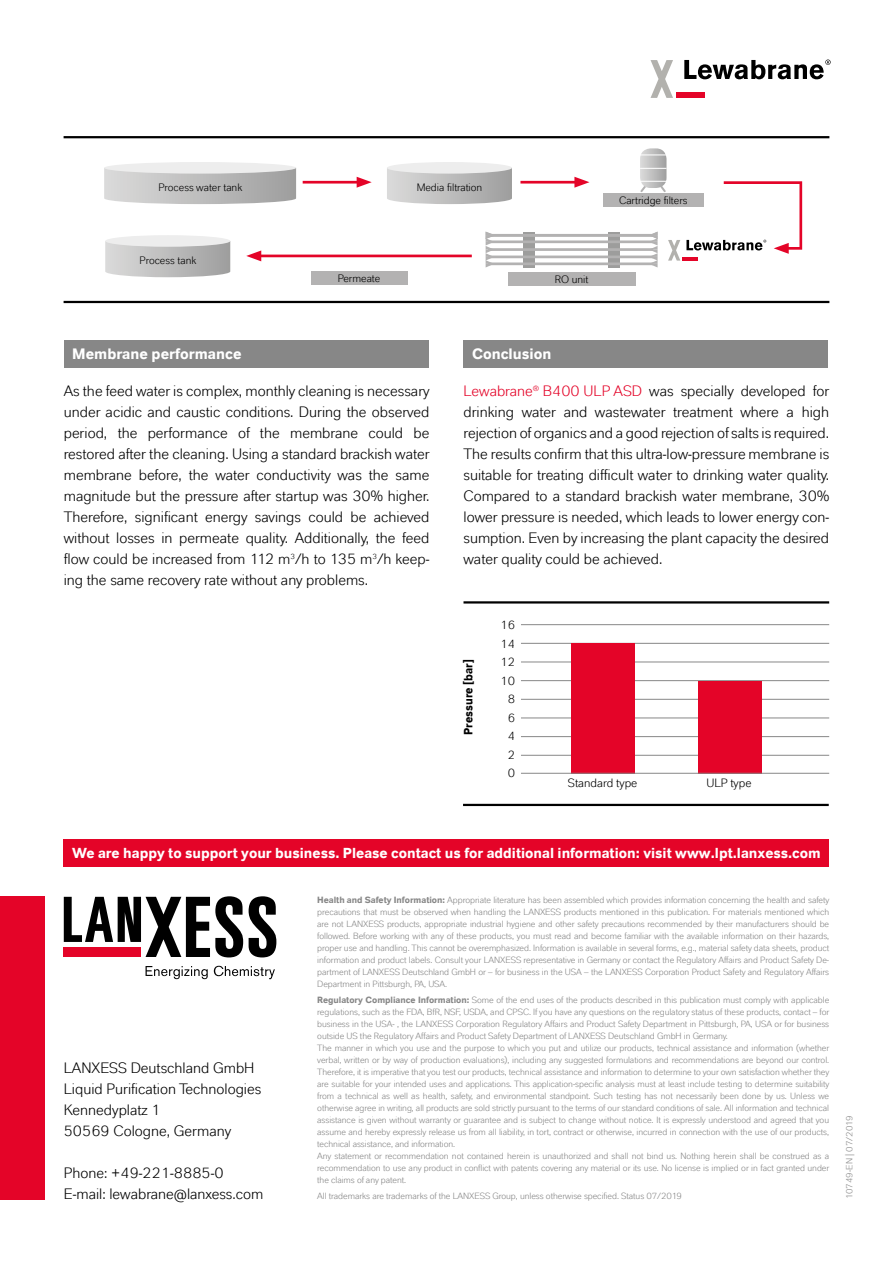
<style>
.page{position:relative;width:893px;height:1263px;background:#fff}
.page>*{position:absolute;margin:0;border:0;box-sizing:border-box;transform-origin:0 0}
.Copy{font:15px/21px "Lanxess";color:#000;text-align:justify}
.Copy_hf{font:700 15px "Lanxess";color:#fff}
.Copy_hf-2{font:700 14.4px "Lanxess";color:#fff}
.Tabelle{font:12px "Lanxess";color:#000}
.Tabelle-2{font:700 12px "Lanxess";color:#000;scale:.94 1}
.t1{font:10.8px "Lanxess";color:#000}
.Bildunterschrift_60{font:9px/12px "Lanxess";letter-spacing:-.005em;color:#878787;text-align:justify}
.s1{color:#e40428}
.s2{font-weight:700}
</style>
<div class="page">
<div style="left:0;top:896px;width:45px;height:303px;background:#e40428"></div>
<svg style="left:146px;top:966px;width:62px;height:13px"></svg>
<svg style="left:249px;top:896px;width:27px;height:61px"></svg>
<svg style="left:64px;top:896px;width:179px;height:61px"></svg>
<svg style="left:214px;top:966px;width:61px;height:13px"></svg>
<div style="left:64px;top:839px;width:765px;height:28px;background:#e40428"></div>
<div style="left:463px;top:340px;width:365px;height:28px;background:#878787"></div>
<div style="left:64px;top:340px;width:365px;height:28px;background:#878787"></div>
<hr style="left:463px;top:601px;width:366px;height:2px;background:#000">
<hr style="left:463px;top:804px;width:366px;height:2px;background:#000">
<hr style="left:521px;top:624px;width:308px;height:1px;background:#878787">
<hr style="left:521px;top:643px;width:308px;height:1px;background:#878787">
<hr style="left:521px;top:662px;width:308px;height:1px;background:#878787">
<hr style="left:521px;top:680px;width:308px;height:1px;background:#878787">
<hr style="left:521px;top:699px;width:308px;height:1px;background:#878787">
<hr style="left:521px;top:718px;width:308px;height:1px;background:#878787">
<hr style="left:521px;top:736px;width:308px;height:1px;background:#878787">
<hr style="left:521px;top:755px;width:308px;height:1px;background:#878787">
<div style="left:571px;top:643px;width:64px;height:130px;background:#e40428"></div>
<div style="left:698px;top:681px;width:63px;height:92px;background:#e40428"></div>
<div style="left:676px;top:92px;width:28px;height:6px;background:#e40428"></div>
<svg style="left:650px;top:60px;width:23px;height:38px"></svg>
<svg style="left:684px;top:60px;width:147px;height:19px"></svg>
<div style="left:523px;top:232px;width:12px;height:35px;background:#9d9d9c"></div>
<div style="left:608px;top:232px;width:12px;height:35px;background:#9d9d9c"></div>
<svg style="left:104px;top:169px;width:192px;height:35px;background:#bfbfbf"></svg>
<svg style="left:387px;top:169px;width:125px;height:35px;background:#bfbfbf"></svg>
<svg style="left:105px;top:242px;width:125px;height:35px;background:#bfbfbf"></svg>
<hr style="left:303px;top:181px;width:59px;height:3px;background:#e40428">
<svg style="left:357px;top:177px;width:15px;height:11px"></svg>
<hr style="left:520px;top:181px;width:59px;height:3px;background:#e40428">
<svg style="left:574px;top:177px;width:15px;height:11px"></svg>
<hr style="left:256px;top:255px;width:216px;height:2px;background:#e40428">
<svg style="left:246px;top:250px;width:15px;height:11px"></svg>
<div style="left:104px;top:162px;width:192px;height:12px;background:#ededed;border-radius:50%"></div>
<div style="left:387px;top:162px;width:125px;height:12px;background:#ededed;border-radius:50%"></div>
<div style="left:105px;top:235px;width:125px;height:12px;background:#ededed;border-radius:50%"></div>
<hr style="left:682px;top:257px;width:15px;height:4px;background:#e40428">
<svg style="left:668px;top:240px;width:12px;height:21px"></svg>
<svg style="left:686px;top:181px;width:117px;height:73px"></svg>
<svg style="left:640px;top:148px;width:27px;height:44px"></svg>
<div style="left:603px;top:193px;width:100px;height:13px;background:#b3b2b2"></div>
<div style="left:508px;top:272px;width:127px;height:14px;background:#b3b2b2"></div>
<div style="left:311px;top:271px;width:96px;height:13px;background:#b3b2b2"></div>
<hr style="left:488px;top:234px;width:165px;height:3px;background:#b3b2b2">
<hr style="left:488px;top:240px;width:165px;height:3px;background:#b3b2b2">
<hr style="left:488px;top:248px;width:165px;height:3px;background:#b3b2b2">
<hr style="left:488px;top:256px;width:165px;height:2px;background:#b3b2b2">
<hr style="left:488px;top:262px;width:165px;height:3px;background:#b3b2b2">
<svg style="left:486px;top:232px;width:10px;height:35px"></svg>
<svg style="left:649px;top:232px;width:9px;height:35px"></svg>
<hr style="left:64px;top:136px;width:765px;height:2px;background:#000">
<hr style="left:64px;top:301px;width:765px;height:2px;background:#000">
<hr style="left:521px;top:773px;width:308px;height:1px;background:#878787">
<p class="t1" style="left:158px;top:181px;width:85px">Process water tank</p>
<p class="t1" style="left:417px;top:181px;width:67px">Media filtration</p>
<p class="t1" style="left:140px;top:254px;width:58px">Process tank</p>
<p class="t1" style="left:338px;top:272px;width:44px">Permeate</p>
<p class="t1" style="left:555px;top:273px;width:35px">RO unit</p>
<p class="t1" style="left:619px;top:194px;width:70px">Cartridge filters</p>
<p class="Copy_hf" style="left:72px;top:343px;width:171px">Membrane performance</p>
<p class="Copy_hf" style="left:472px;top:343px;width:81px">Conclusion</p>
<p class="Copy" style="left:64px;top:380px;width:367px">As the feed water is complex, monthly cleaning is necessary under acidic and caustic conditions. During the observed period, the performance of the membrane could be restored after the cleaning. Using a standard brackish water membrane before, the water conductivity was the same magnitude but the pressure after startup was 30% higher.<br>Therefore, significant energy savings could be achieved without losses in permeate quality. Additionally, the feed flow could be increased from 112 m<sup>3</sup>/h to 135 m<sup>3</sup>/h keep&shy;ing the same recovery rate without any problems.</p>
<p class="Tabelle" style="left:500px;top:618px;width:16px">16</p>
<p class="Tabelle" style="left:500px;top:637px;width:16px">14</p>
<p class="Tabelle" style="left:500px;top:655px;width:16px">12</p>
<p class="Tabelle" style="left:500px;top:674px;width:16px">10</p>
<p class="Tabelle" style="left:508px;top:692px;width:9px">8</p>
<p class="Tabelle" style="left:508px;top:711px;width:9px">6</p>
<p class="Tabelle" style="left:508px;top:729px;width:9px">4</p>
<p class="Tabelle" style="left:508px;top:748px;width:9px">2</p>
<p class="Tabelle" style="left:508px;top:766px;width:9px">0</p>
<p class="Copy" style="left:463px;top:380px;width:367px"><span class="s1">Lewabrane</span><sup>®</sup> <span class="s1">B400 ULP ASD</span> was specially developed for drinking water and wastewater treatment where a high rejection of organics and a good rejection of salts is required.<br>The results confirm that this ultra-low-pressure membrane is suitable for treating difficult water to drinking water quality.<br>Compared to a standard brackish water membrane, 30% lower pressure is needed, which leads to lower energy con&shy;sumption. Even by increasing the plant capacity the desired water quality could be achieved.</p>
<p class="Tabelle-2" style="left:460px;top:735px;width:81px;rotate:-90deg">Pressure [bar]</p>
<p class="Tabelle" style="left:568px;top:776px;width:71px">Standard type</p>
<p class="Tabelle" style="left:706px;top:776px;width:47px">ULP type</p>
<p class="Copy_hf-2" style="left:72px;top:843px;width:750px">We are happy to support your business. Please contact us for additional information: visit www.lpt.lanxess.com</p>
<p class="Copy" style="left:64px;top:1057px;width:192px">LANXESS Deutschland GmbH</p>
<p class="Copy" style="left:64px;top:1078px;width:199px">Liquid Purification Technologies</p>
<p class="Copy" style="left:64px;top:1099px;width:98px">Kennedyplatz 1</p>
<p class="Copy" style="left:64px;top:1120px;width:169px">50569 Cologne, Germany</p>
<p class="Copy" style="left:64px;top:1162px;width:161px">Phone: +49-221-8885-0</p>
<p class="Copy" style="left:64px;top:1183px;width:201px">E-mail: lewabrane@lanxess.com</p>
<p class="Bildunterschrift_60" style="left:317px;top:893px;width:514px"><span class="s2">Health and Safety Information:</span> Appropriate literature has been assembled which provides information concerning the health and safety precautions that must be observed when handling the LANXESS products mentioned in this publication. For materials mentioned which are not LANXESS products, appropriate industrial hygiene and other safety precautions recommended by their manufacturers should be followed. Before working with any of these products, you must read and become familiar with the available information on their hazards, proper use and handling. This cannot be overemphasized. Information is available in several forms, e.g., material safety data sheets, product information and product labels. Consult your LANXESS representative in Germany or contact the Regulatory Affairs and Product Safety De&shy;partment of LANXESS Deutschland GmbH or – for business in the USA – the LANXESS Corporation Product Safety and Regulatory Affairs Department in Pittsburgh, PA, USA.</p>
<p class="Bildunterschrift_60" style="left:317px;top:994px;width:514px"><span class="s2">Regulatory Compliance Information:</span> Some of the end uses of the products described in this publication must comply with applicable regulations, such as the FDA, BfR, NSF, USDA, and CPSC. If you have any questions on the regulatory status of these products, contact – for business in the USA- , the LANXESS Corporation Regulatory Affairs and Product Safety Department in Pittsburgh, PA, USA or for business outside US the Regulatory Affairs and Product Safety Department of LANXESS Deutschland GmbH in Germany.</p>
<p class="Bildunterschrift_60" style="left:317px;top:1042px;width:514px">The manner in which you use and the purpose to which you put and utilize our products, technical assistance and information (whether verbal, written or by way of production evaluations), including any suggested formulations and recommendations are beyond our control.<br>Therefore, it is imperative that you test our products, technical assistance and information to determine to your own satisfaction whether they are suitable for your intended uses and applications. This application-specific analysis must at least include testing to determine suitability from a technical as well as health, safety, and environmental standpoint. Such testing has not necessarily been done by us. Unless we otherwise agree in writing, all products are sold strictly pursuant to the terms of our standard conditions of sale. All information and technical assistance is given without warranty or guarantee and is subject to change without notice. It is expressly understood and agreed that you assume and hereby expressly release us from all liability, in tort, contract or otherwise, incurred in connection with the use of our products, technical assistance, and information.</p>
<p class="Bildunterschrift_60" style="left:317px;top:1150px;width:514px">Any statement or recommendation not contained herein is unauthorized and shall not bind us. Nothing herein shall be construed as a recommendation to use any product in conflict with patents covering any material or its use. No license is implied or in fact granted under the claims of any patent.</p>
<p class="Bildunterschrift_60" style="left:317px;top:1190px;width:366px">All trademarks are trademarks of the LANXESS Group, unless otherwise specified. Status 07/2019</p>
<p class="Bildunterschrift_60" style="left:843px;top:1199px;width:85px;rotate:-90deg">10749-EN | 07/2019</p>
</div>
